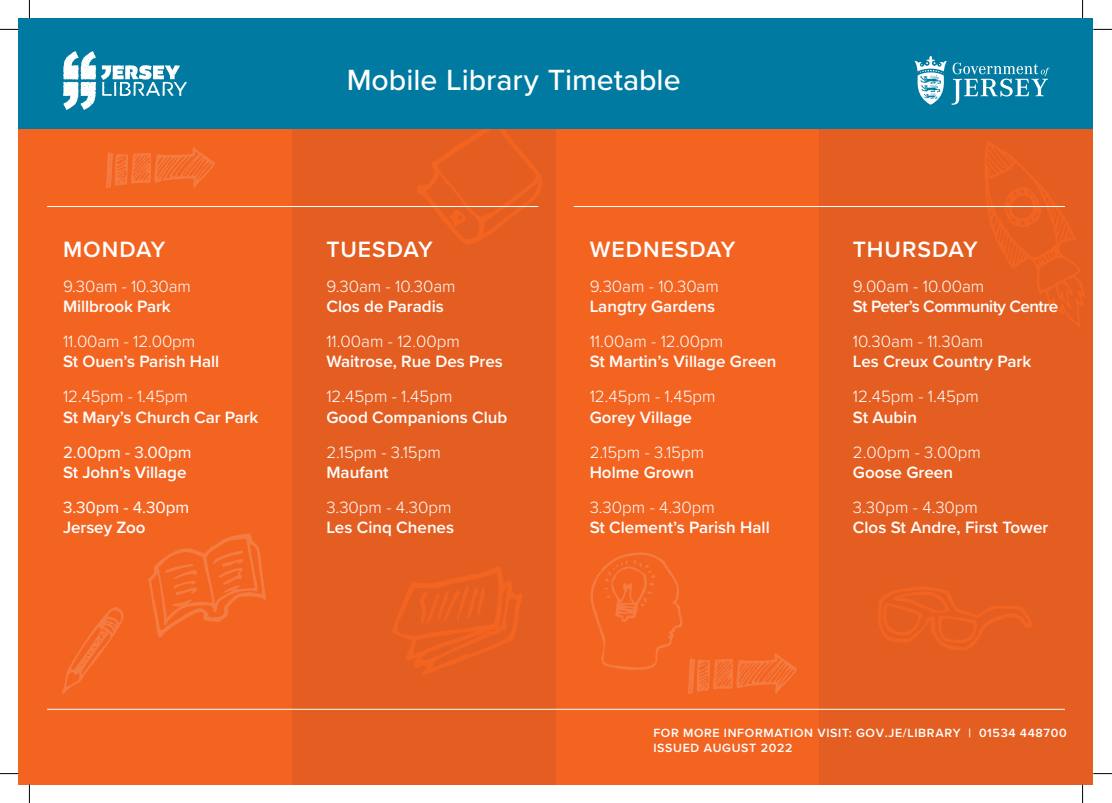
<style>
.page{position:relative;width:1112px;height:803px;background:#fff}
.page>*{position:absolute;margin:0;border:0;box-sizing:border-box;transform-origin:0 0}
.t1{font:500 30.25px "Proxima Nova";color:#fff}
.t2{font:600 23px "Proxima Nova";letter-spacing:.04em;color:#fff}
.t3{font:600 17px/20.4px "Proxima Nova";color:#fff}
.t4{font:300 17px/20.4px "Proxima Nova";color:#fff}
.t5{font:600 17px/20.4px "Proxima Nova";letter-spacing:-.03em;color:#fff}
.t6{font:17px/20.4px "Proxima Nova";letter-spacing:-.005em;color:#fff}
.t7{font:600 12.38px/14.9px "Proxima Nova";letter-spacing:.055em;color:#fff}
.s1{font-weight:600}
.s2{font-weight:300}
.s3{font-weight:400}
</style>
<div class="page">
<div style="left:19px;top:129px;width:1073px;height:655px;background:#f36421"></div>
<div style="left:292px;top:129px;width:264px;height:655px;background:#e45e21"></div>
<div style="left:819px;top:129px;width:273px;height:655px;background:#e45e21"></div>
<svg style="left:418px;top:129px;width:124px;height:115px"></svg>
<svg style="left:392px;top:566px;width:130px;height:109px"></svg>
<hr style="left:47px;top:206px;width:491px;height:1px;background:#fff">
<svg style="left:985px;top:141px;width:100px;height:187px"></svg>
<svg style="left:590px;top:552px;width:207px;height:142px"></svg>
<svg style="left:878px;top:587px;width:154px;height:64px"></svg>
<div style="left:19px;top:19px;width:1073px;height:110px;background:#007aa1"></div>
<svg style="left:63px;top:51px;width:124px;height:59px"></svg>
<svg style="left:914px;top:56px;width:135px;height:49px"></svg>
<svg style="left:62px;top:607px;width:62px;height:87px"></svg>
<svg style="left:106px;top:147px;width:109px;height:41px"></svg>
<svg style="left:148px;top:533px;width:118px;height:105px"></svg>
<hr style="left:573px;top:206px;width:491px;height:1px;background:#fff">
<hr style="left:47px;top:709px;width:1017px;height:1px;background:#fff">
<svg style="left:0;top:29px;width:19px;height:1px"></svg>
<svg style="left:1092px;top:29px;width:19px;height:1px"></svg>
<svg style="left:0;top:773px;width:19px;height:1px"></svg>
<svg style="left:1092px;top:773px;width:19px;height:1px"></svg>
<svg style="left:29px;top:0;width:1px;height:19px"></svg>
<svg style="left:29px;top:784px;width:1px;height:19px"></svg>
<svg style="left:1081px;top:0;width:2px;height:19px"></svg>
<svg style="left:1081px;top:784px;width:2px;height:19px"></svg>
<p class="t2" style="left:63px;top:232px;width:104px">MONDAY</p>
<p class="t4" style="left:63px;top:275px;width:129px">9.30am - 10.30am<br><span class="s1">Millbrook Park</span></p>
<p class="t3" style="left:63px;top:331px;width:158px"><span class="s2">11.00am - 12.00pm<br></span>St Ouen’s Parish Hall</p>
<p class="t3" style="left:63px;top:386px;width:197px"><span class="s2">12.45pm - 1.45pm<br></span>St Mary’s Church Car Park</p>
<p class="t3" style="left:63px;top:441px;width:130px"><span class="s3">2.00pm - 3.00pm<br></span>St John’s Village</p>
<p class="t6" style="left:63px;top:496px;width:127px">3.30pm - 4.30pm<br><span class="s1">Jersey Zoo</span></p>
<p class="t1" style="left:346px;top:58px;width:335px">Mobile Library Timetable</p>
<p class="t2" style="left:326px;top:232px;width:108px">TUESDAY</p>
<p class="t4" style="left:326px;top:275px;width:131px">9.30am - 10.30am<br><span class="s1">Clos de Paradis</span></p>
<p class="t3" style="left:326px;top:331px;width:178px"><span class="s2">11.00am - 12.00pm<br></span>Waitrose, Rue Des Pres</p>
<p class="t3" style="left:326px;top:386px;width:182px"><span class="s2">12.45pm - 1.45pm<br></span>Good Companions Club</p>
<p class="t4" style="left:326px;top:441px;width:116px">2.15pm - 3.15pm<br><span class="s1">Maufant</span></p>
<p class="t4" style="left:326px;top:496px;width:129px">3.30pm - 4.30pm<br><span class="s1">Les Cinq Chenes</span></p>
<p class="t2" style="left:589px;top:232px;width:147px">WEDNESDAY</p>
<p class="t4" style="left:589px;top:275px;width:131px">9.30am - 10.30am<br><span class="s1">Langtry Gardens</span></p>
<p class="t3" style="left:589px;top:331px;width:188px"><span class="s2">11.00am - 12.00pm<br></span>St Martin’s Village Green</p>
<p class="t4" style="left:589px;top:385px;width:127px">12.45pm - 1.45pm<br><span class="s1">Gorey Village</span></p>
<p class="t4" style="left:589px;top:441px;width:116px">2.15pm - 3.15pm<br><span class="s1">Holme Grown</span></p>
<p class="t3" style="left:589px;top:496px;width:181px"><span class="s2">3.30pm - 4.30pm<br></span>St Clement’s Parish Hall</p>
<p class="t2" style="left:852px;top:232px;width:126px">THURSDAY</p>
<p class="t5" style="left:852px;top:276px;width:207px"><span class="s2">9.00am - 10.00am<br></span>St Peter’s Community Centre</p>
<p class="t3" style="left:852px;top:331px;width:180px"><span class="s2">10.30am - 11.30am<br></span>Les Creux Country Park</p>
<p class="t4" style="left:852px;top:385px;width:127px">12.45pm - 1.45pm<br><span class="s1">St Aubin</span></p>
<p class="t4" style="left:852px;top:441px;width:129px">2.00pm - 3.00pm<br><span class="s1">Goose Green</span></p>
<p class="t3" style="left:852px;top:496px;width:197px"><span class="s2">3.30pm - 4.30pm<br></span>Clos St Andre, First Tower</p>
<p class="t7" style="left:653px;top:725px;width:414px">FOR MORE INFORMATION VISIT: GOV.JE/LIBRARY | 01534 448700<br>ISSUED AUGUST 2022</p>
</div>
